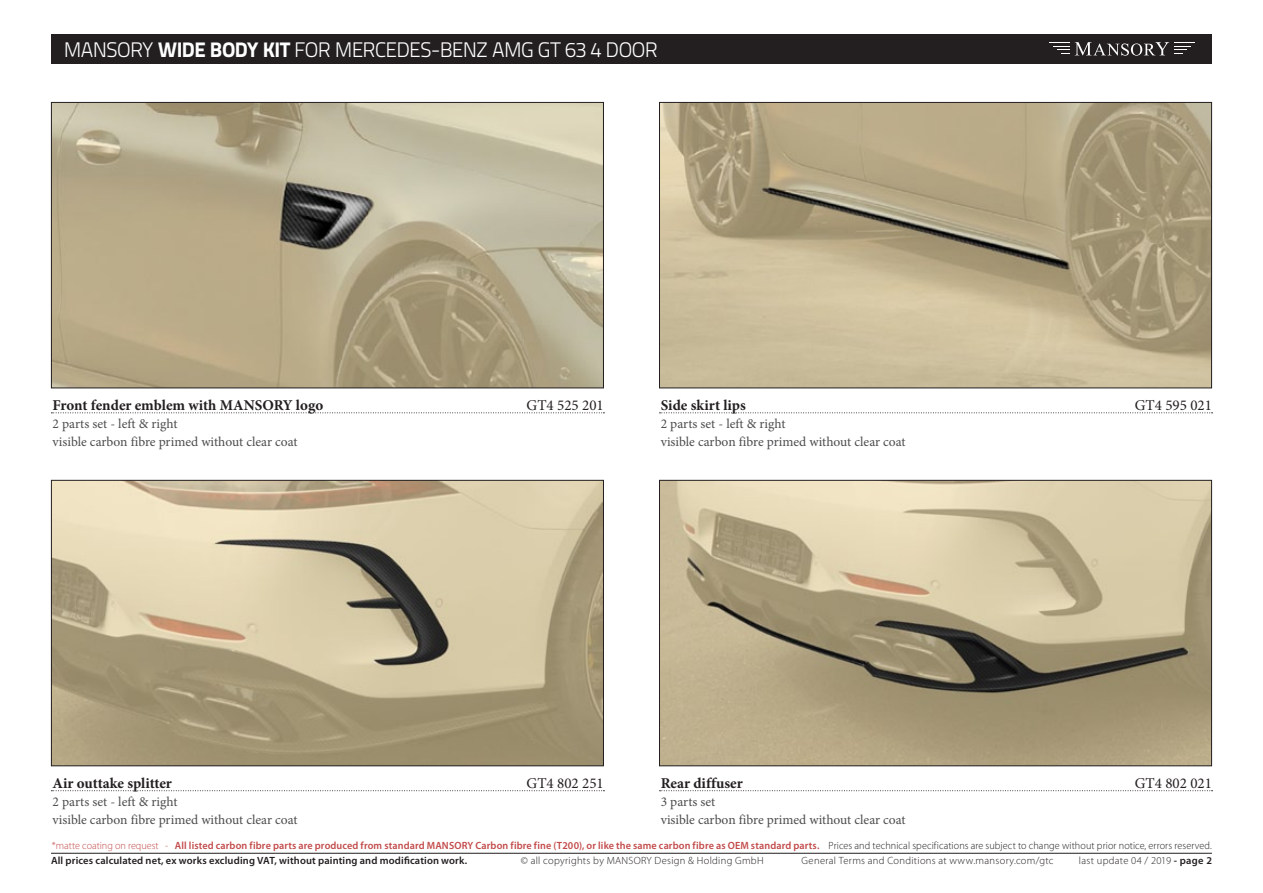
<style>
.page{position:relative;width:1263px;height:893px;background:#fff}
.page>*{position:absolute;margin:0;border:0;box-sizing:border-box;transform-origin:0 0}
.nadpis{font:300 21px "Titillium Text 22 L";letter-spacing:-.03em;color:#fff}
.name_of_product{font:700 15px "Minion Pro";color:#231f20}
.NR{font:15px "Minion Pro";color:#231f20}
.description{font:13.5px "Minion Pro";color:#4b4c4d}
.name_of_product-2{font:13.5px "Minion Pro";letter-spacing:-.005em;color:#4b4c4d}
.t1{font:600 10.5px/15px "Myriad Pro";letter-spacing:.015em;color:#c24a49}
.t2{font:300 10.5px "Myriad Pro";letter-spacing:.03em;color:#231f20}
.s1{font-weight:800}
.s2{font-weight:300}
.s3{font-weight:300;color:#231f20}
.s4{color:#231f20}
.s5{font-weight:600}
</style>
<div class="page">
<div style="left:51px;top:34px;width:1161px;height:30px;background:#231f20"></div>
<svg style="left:1049px;top:42px;width:20px;height:12px"></svg>
<svg style="left:1075px;top:42px;width:120px;height:14px"></svg>
<hr style="left:51px;top:853px;width:1161px;height:1px;background:#231f20">
<img style="left:53px;top:104px;width:549px;height:282px">
<div style="left:51px;top:102px;width:553px;height:286px;border:1px solid #231f20"></div>
<img style="left:53px;top:482px;width:549px;height:282px">
<div style="left:51px;top:480px;width:553px;height:286px;border:1px solid #231f20"></div>
<img style="left:661px;top:104px;width:549px;height:282px">
<div style="left:659px;top:102px;width:553px;height:286px;border:1px solid #231f20"></div>
<img style="left:661px;top:482px;width:549px;height:282px">
<div style="left:659px;top:480px;width:553px;height:286px;border:1px solid #231f20"></div>
<svg style="left:51px;top:412px;width:553px;height:1px"></svg>
<svg style="left:51px;top:790px;width:553px;height:1px"></svg>
<svg style="left:659px;top:412px;width:553px;height:1px"></svg>
<svg style="left:659px;top:790px;width:553px;height:1px"></svg>
<p class="nadpis" style="left:64px;top:34px;width:595px">MANSORY <span class="s1">WIDE BODY KIT</span> FOR MERCEDES-BENZ AMG GT 63 4 DOOR</p>
<p class="name_of_product" style="left:53px;top:394px;width:272px">Front fender emblem with MANSORY logo</p>
<p class="description" style="left:53px;top:414px;width:126px">2 parts set - left &amp; right</p>
<p class="description" style="left:53px;top:432px;width:246px">visible carbon fibre primed without clear coat</p>
<p class="name_of_product" style="left:53px;top:772px;width:121px">Air outtake splitter</p>
<p class="description" style="left:53px;top:792px;width:126px">2 parts set - left &amp; right</p>
<p class="description" style="left:53px;top:810px;width:246px">visible carbon fibre primed without clear coat</p>
<p class="NR" style="left:527px;top:395px;width:79px">GT4 525 201</p>
<p class="name_of_product" style="left:661px;top:394px;width:87px">Side skirt lips</p>
<p class="description" style="left:661px;top:414px;width:126px">2 parts set - left &amp; right</p>
<p class="name_of_product-2" style="left:661px;top:432px;width:246px">visible carbon fibre primed without clear coat</p>
<p class="NR" style="left:527px;top:773px;width:79px">GT4 802 251</p>
<p class="name_of_product" style="left:661px;top:772px;width:84px">Rear diffuser</p>
<p class="description" style="left:661px;top:792px;width:56px">3 parts set</p>
<p class="description" style="left:661px;top:810px;width:246px">visible carbon fibre primed without clear coat</p>
<p class="NR" style="left:1135px;top:395px;width:79px">GT4 595 021</p>
<p class="NR" style="left:1135px;top:773px;width:79px">GT4 802 021</p>
<p class="t1" style="left:51px;top:837px;width:1162px"><span class="s2">*matte coating on request -</span> All listed carbon fibre parts are produced from standard MANSORY Carbon fibre fine (T200), or like the same carbon fibre as OEM standard parts. <span class="s3">Prices and technical specifications are subject to change without prior notice, errors reserved.<br></span><span class="s4">All prices calculated net, ex works excluding VAT, without painting and modification work.</span></p>
<p class="t2" style="left:521px;top:854px;width:244px">© all copyrights by MANSORY Design &amp; Holding GmbH</p>
<p class="t2" style="left:802px;top:854px;width:253px">General Terms and Conditions at www.mansory.com/gtc</p>
<p class="t2" style="left:1079px;top:854px;width:135px">last update 04 / 2019 <span class="s5">- page 2</span></p>
</div>
